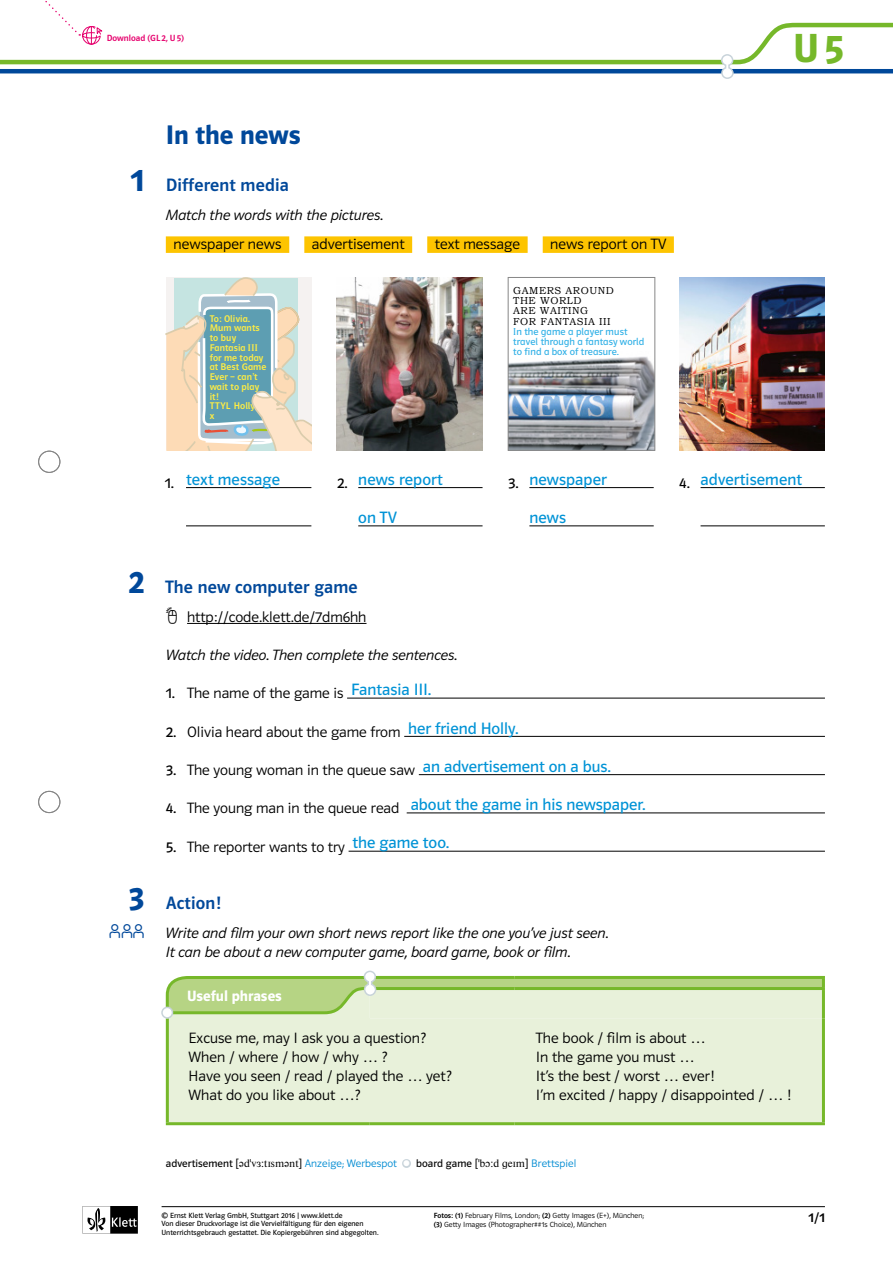
<style>
.page{position:relative;width:893px;height:1263px;background:#fff}
.page>*{position:absolute;margin:0;border:0;box-sizing:border-box;transform-origin:0 0}
.t1{font:42px "Polo 22 K Hfett";color:#76b82a}
.t2{font:33px "Polo ST11 K Hfett";color:#00489a}
.g_titel_3{font:27px "Polo ST11 K Hfett";color:#00489a}
.g_titel_aufgabe{font:18px "Polo ST11 K Krftg";letter-spacing:.01em;color:#00489a}
.g_titel_aufgabe_geri{font:18px "Polo ST11 K Krftg";letter-spacing:.01em;color:#00489a}
.g_text_liste_luecke{font:16.5px "Polo ST11 K Buch";color:#0093d6}
.g_text_liste_Tabelle{font:16.5px "Polo ST11 K Buch";letter-spacing:.005em;color:#0093d6}
.g_text_liste{font:16.5px "Polo ST11 K Buch";letter-spacing:.005em;color:#0093d6}
.g_text{font:15px "Polo ST11 K Leicht";letter-spacing:.005em;color:#000}
.g_arbeitsanw{font:15px/19.2px "Polo ST11 K Leicht Kursiv";color:#000}
.g_text_liste_luecke-2{font:15px "Polo ST11 K Leicht";color:#000}
.t3{font:15px "Polo ST11 K Hfett";color:#fff}
.t4{font:13.5px "Polo ST11 K Krftg";color:#000}
.g_fussnote{font:10.8px "Polo ST11 K Leicht";letter-spacing:.005em;color:#008bd2}
.t5{font:10.2px/10.2px "Polo Basis TB Buch";color:#2dafe6}
.t6{font:10.2px/10.2px "Bookman Old Style";letter-spacing:.05em;color:#000}
.t7{font:9.75px/9.8px "Polo Basis TB Krftg";letter-spacing:.005em;color:#fcec45}
.Online_Link_1{font:9px "Polo ST11 K Krftg";color:#e6006d}
.t8{font:7.5px/8.9px "Polo ST11 K Buch";color:#000}
.t9{font:7.5px/8.9px "Polo ST11 K Leicht";color:#000}
.s1{font-family:"Polo ST11 K Buch"}
.s2{font-family:"Polo ST11 K Buch";color:#000}
.s3{font-family:"Klett 55 Phon Ser";color:#000}
.s4{font-family:"Mistral";font-size:13.5px;color:#fff}
.s5{font-family:"Polo ST11 K Krftg"}
</style>
<div class="page">
<svg style="left:0;top:1px;width:893px;height:78px"></svg>
<div style="left:38px;top:451px;width:22px;height:22px;border:1px solid #878787;border-radius:50%"></div>
<div style="left:38px;top:791px;width:22px;height:22px;border:1px solid #878787;border-radius:50%"></div>
<hr style="left:162px;top:1206px;width:663px;height:1px;background:#000">
<svg style="left:83px;top:1206px;width:55px;height:27px"></svg>
<div style="left:166px;top:236px;width:123px;height:17px;background:#fdc400"></div>
<div style="left:304px;top:236px;width:108px;height:17px;background:#fdc400"></div>
<div style="left:427px;top:236px;width:101px;height:17px;background:#fdc400"></div>
<div style="left:543px;top:236px;width:131px;height:17px;background:#fdc400"></div>
<hr style="left:187px;top:623px;width:179px;height:1px;background:#000">
<hr style="left:347px;top:698px;width:478px;height:1px;background:#000">
<hr style="left:404px;top:736px;width:421px;height:1px;background:#000">
<hr style="left:419px;top:774px;width:406px;height:1px;background:#000">
<hr style="left:407px;top:812px;width:418px;height:1px;background:#000">
<hr style="left:349px;top:851px;width:476px;height:1px;background:#000">
<div style="left:169px;top:1018px;width:653px;height:104px;background:#e8f1da"></div>
<hr style="left:166px;top:1018px;width:3px;height:104px;background:#76b82a">
<hr style="left:822px;top:1018px;width:3px;height:104px;background:#76b82a">
<hr style="left:166px;top:1122px;width:204px;height:3px;background:#76b82a">
<hr style="left:370px;top:1122px;width:144px;height:3px;background:#76b82a">
<hr style="left:514px;top:1122px;width:311px;height:3px;background:#76b82a">
<div style="left:161px;top:1007px;width:12px;height:12px;border:2px solid #c8d3da;border-radius:50%"></div>
<svg style="left:164px;top:970px;width:661px;height:48px"></svg>
<svg style="left:402px;top:1159px;width:9px;height:9px"></svg>
<img style="left:337px;top:277px;width:146px;height:173px">
<svg style="left:166px;top:277px;width:145px;height:173px"></svg>
<img style="left:510px;top:356px;width:143px;height:93px">
<div style="left:508px;top:277px;width:147px;height:174px;border:1px solid #878787"></div>
<img style="left:679px;top:277px;width:146px;height:173px">
<hr style="left:186px;top:487px;width:125px;height:1px;background:#000">
<hr style="left:186px;top:525px;width:125px;height:1px;background:#000">
<hr style="left:358px;top:487px;width:125px;height:1px;background:#000">
<hr style="left:358px;top:525px;width:125px;height:1px;background:#000">
<hr style="left:529px;top:487px;width:125px;height:1px;background:#000">
<hr style="left:529px;top:525px;width:125px;height:1px;background:#000">
<hr style="left:701px;top:487px;width:124px;height:1px;background:#000">
<hr style="left:701px;top:525px;width:124px;height:1px;background:#000">
<p class="Online_Link_1" style="left:107px;top:33px;width:79px">Download (GL 2, U5)</p>
<h1 class="t1" style="left:793px;top:26px;width:52px">U 5</h1>
<p class="t2" style="left:131px;top:162px;width:15px">1</p>
<p class="g_titel_3" style="left:166px;top:119px;width:136px">In the news</p>
<p class="g_titel_aufgabe_geri" style="left:166px;top:175px;width:125px">Different media</p>
<p class="g_arbeitsanw" style="left:166px;top:205px;width:219px">Match the words with the pictures.</p>
<p class="g_text" style="left:173px;top:236px;width:110px">newspaper news</p>
<p class="g_text" style="left:312px;top:236px;width:94px">advertisement</p>
<p class="g_text" style="left:435px;top:236px;width:87px">text message</p>
<p class="g_text" style="left:550px;top:236px;width:117px">news report on TV</p>
<p class="t7" style="left:210px;top:314px;width:42px">To: Olivia.</p>
<p class="t7" style="left:210px;top:323px;width:58px">Mum wants to buy<br>Fantasia III for me today at Best Game<br>Ever – can’t wait to play it!</p>
<p class="t7" style="left:210px;top:401px;width:61px">TTYL Holly x x x</p>
<p class="t6" style="left:513px;top:286px;width:102px">GAMERS AROUND<br>THE WORLD<br>ARE WAITING<br>FOR FANTASIA III</p>
<p class="t5" style="left:513px;top:326px;width:133px">In the game a player must travel through a fantasy world to find a box of treasure.</p>
<p class="t2" style="left:129px;top:563px;width:18px">2</p>
<p class="t2" style="left:129px;top:879px;width:18px">3</p>
<p class="g_text_liste" style="left:165px;top:470px;width:117px"><sub>1.</sub> text message</p>
<p class="g_text_liste" style="left:337px;top:470px;width:107px"><sub>2.</sub> news report</p>
<p class="g_text_liste" style="left:358px;top:509px;width:40px">on TV</p>
<p class="g_text_liste_Tabelle" style="left:508px;top:470px;width:100px"><sub>3.</sub> newspaper</p>
<p class="g_text_liste_Tabelle" style="left:529px;top:509px;width:38px">news</p>
<p class="g_titel_aufgabe" style="left:165px;top:577px;width:194px">The new computer game</p>
<p class="g_text" style="left:187px;top:609px;width:181px">http://code.klett.de/7dm6hh</p>
<p class="g_arbeitsanw" style="left:166px;top:646px;width:293px">Watch the video. Then complete the sentences.</p>
<p class="g_text_liste_luecke-2" style="left:166px;top:685px;width:267px"><span class="s1">1.</span> The name of the game is <sup>Fantasia</sup> <sup>III.</sup></p>
<p class="g_text_liste_luecke-2" style="left:166px;top:723px;width:354px"><span class="s1">2.</span> Olivia heard about the game from <sup>her</sup> <sup>friend</sup> <sup>Holly.</sup></p>
<p class="g_text_liste_luecke-2" style="left:166px;top:762px;width:447px"><span class="s1">3.</span> The young woman in the queue saw <sup>an</sup> <sup>advertisement</sup> <sup>on</sup> <sup>a</sup> <sup>bus.</sup></p>
<p class="g_text_liste_luecke" style="left:166px;top:796px;width:481px"><sub>4.</sub> <sub>The</sub> <sub>young</sub> <sub>man</sub> <sub>in</sub> <sub>the</sub> <sub>queue</sub> <sub>read</sub> about the game in his newspaper.</p>
<p class="g_text_liste_luecke-2" style="left:166px;top:838px;width:285px"><span class="s1">5.</span> The reporter wants to try <sup>the</sup> <sup>game</sup> <sup>too.</sup></p>
<p class="g_titel_aufgabe" style="left:166px;top:893px;width:57px">Action!</p>
<p class="g_arbeitsanw" style="left:166px;top:923px;width:444px">Write and film your own short news report like the one you’ve just seen.<br>It can be about a new computer game, board game, book or film.</p>
<p class="t3" style="left:187px;top:987px;width:96px">Useful phrases</p>
<p class="g_text_liste_Tabelle" style="left:679px;top:470px;width:124px"><sub>4.</sub> advertisement</p>
<p class="g_text" style="left:189px;top:1030px;width:239px">Excuse me, may I ask you a question?</p>
<p class="g_text" style="left:189px;top:1049px;width:200px">When / where / how / why … ?</p>
<p class="g_text" style="left:189px;top:1068px;width:264px">Have you seen / read / played the … yet?</p>
<p class="g_text" style="left:189px;top:1087px;width:173px">What do you like about …?</p>
<p class="g_text" style="left:536px;top:1030px;width:171px">The book / film is about …</p>
<p class="g_text" style="left:536px;top:1049px;width:160px">In the game you must …</p>
<p class="g_text" style="left:536px;top:1068px;width:180px">It’s the best / worst … ever!</p>
<p class="g_text" style="left:536px;top:1087px;width:257px">I’m excited / happy / disappointed / … !</p>
<p class="g_fussnote" style="left:166px;top:1158px;width:412px"><span class="s2">advertisement [</span><span class="s3">Ed*v3:tIsmEnt</span><span class="s2">]</span> Anzeige; Werbespot <span class="s4">●</span> <span class="s2">board game [</span><span class="s3">*bC:d GeIm</span><span class="s2">]</span> Brettspiel</p>
<p class="t8" style="left:162px;top:1211px;width:218px">© Ernst Klett Verlag GmbH, Stuttgart 2016 | www.klett.de<br>Von dieser Druckvorlage ist die Vervielfältigung für den eigenen<br>Unterrichtsgebrauch gestattet. Die Kopiergebühren sind abgegolten.</p>
<p class="t4" style="left:809px;top:1210px;width:18px">1/1</p>
<p class="t9" style="left:434px;top:1211px;width:212px"><span class="s5">Fotos: (1)</span> February Films, London; <span class="s5">(2)</span> Getty Images (E+), München; <span class="s5">(3)</span> Getty Images (Photographer##1s Choice), München</p>
</div>
